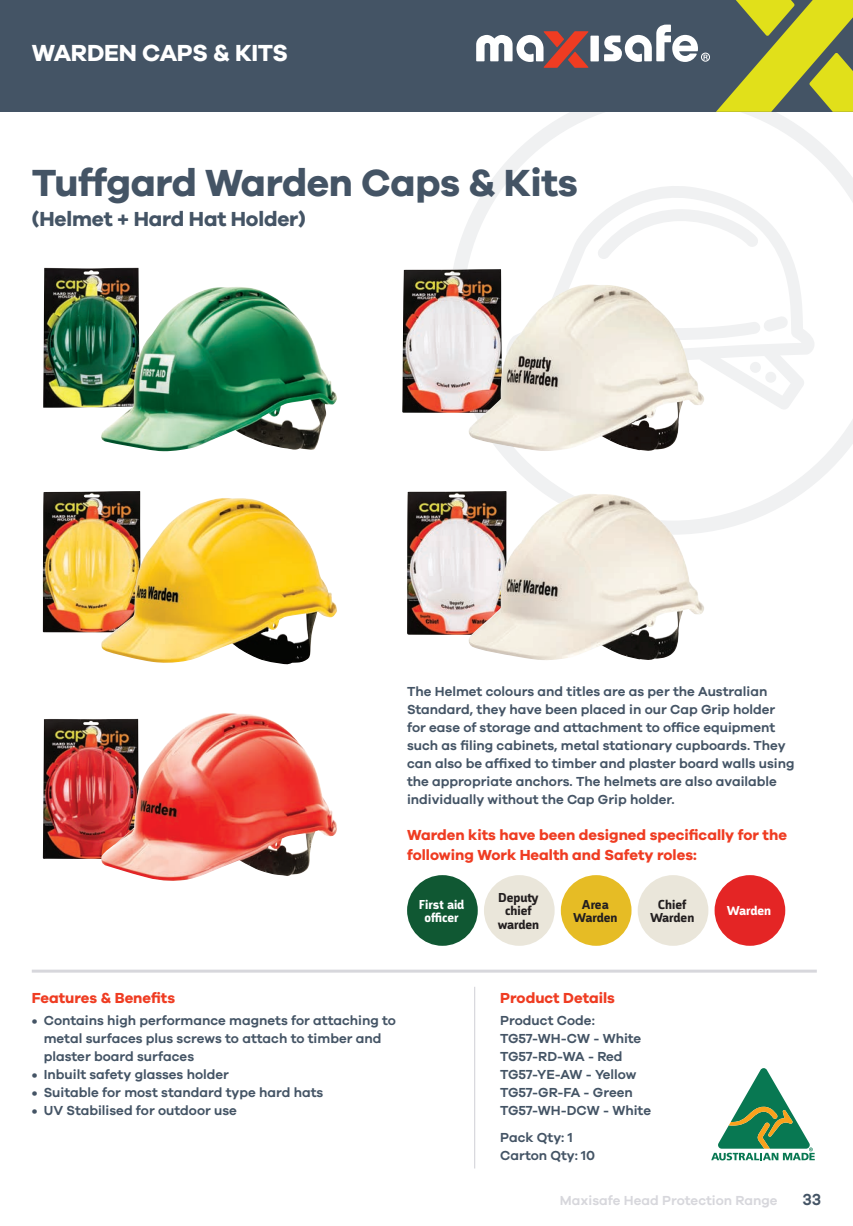
<style>
.page{position:relative;width:853px;height:1226px;background:#fff}
.page>*{position:absolute;margin:0;border:0;box-sizing:border-box;transform-origin:0 0}
.t1{font:700 39px "Galano Grotesque";letter-spacing:-.01em;color:#445465}
.t2{font:700 24px "Galano Grotesque";letter-spacing:-.01em;color:#fff}
.t3{font:700 21px "Galano Grotesque";letter-spacing:-.01em;color:#445465}
.t4{font:600 16.5px "Galano Grotesque";color:#445465}
.t5{font:700 15px/19.5px "Galano Grotesque";color:#ef3c22}
.t6{font:600 13.5px/18px "Galano Grotesque";color:#445465}
.t7{font:600 13.5px "Galano Grotesque";color:#d7d7dc}
.t8{font:700 13.35px/13.4px "Argumentum";color:#231f20;text-align:center}
.t9{font:700 13.35px/13.4px "Argumentum";color:#fff;text-align:center}
</style>
<div class="page">
<hr style="left:32px;top:970px;width:785px;height:3px;background:#d7d7dc">
<hr style="left:474px;top:987px;width:1px;height:182px;background:#d7d7dc">
<svg style="left:453px;top:112px;width:400px;height:420px"></svg>
<div style="left:0;top:0;width:853px;height:112px;background:#445465"></div>
<svg style="left:711px;top:1068px;width:104px;height:93px"></svg>
<div style="left:407px;top:875px;width:71px;height:71px;background:#105833;border-radius:50%"></div>
<div style="left:484px;top:875px;width:71px;height:71px;background:#eae6da;border-radius:50%"></div>
<div style="left:561px;top:875px;width:70px;height:71px;background:#e6bc25;border-radius:50%"></div>
<div style="left:638px;top:875px;width:70px;height:71px;background:#eae6da;border-radius:50%"></div>
<div style="left:714px;top:875px;width:71px;height:71px;background:#e42525;border-radius:50%"></div>
<img style="left:43px;top:719px;width:57px;height:140px">
<img style="left:100px;top:713px;width:237px;height:168px">
<img style="left:402px;top:269px;width:100px;height:144px">
<img style="left:468px;top:284px;width:236px;height:168px">
<img style="left:407px;top:491px;width:100px;height:144px">
<img style="left:467px;top:493px;width:237px;height:167px">
<img style="left:43px;top:268px;width:96px;height:140px">
<img style="left:101px;top:287px;width:236px;height:164px">
<img style="left:43px;top:491px;width:98px;height:141px">
<img style="left:101px;top:497px;width:236px;height:167px">
<svg style="left:476px;top:0;width:377px;height:112px"></svg>
<h2 class="t2" style="left:32px;top:38px;width:258px">WARDEN CAPS &amp; KITS</h2>
<h1 class="t1" style="left:32px;top:159px;width:548px">Tuffgard Warden Caps &amp; Kits</h1>
<h3 class="t3" style="left:32px;top:205px;width:275px">(Helmet + Hard Hat Holder)</h3>
<p class="t6" style="left:407px;top:682px;width:389px">The Helmet colours and titles are as per the Australian Standard, they have been placed in our Cap Grip holder for ease of storage and attachment to office equipment such as filing cabinets, metal stationary cupboards. They can also be affixed to timber and plaster board walls using the appropriate anchors. The helmets are also available individually without the Cap Grip holder.</p>
<p class="t5" style="left:407px;top:825px;width:381px">Warden kits have been designed specifically for the following Work Health and Safety roles:</p>
<p class="t9" style="left:419px;top:898px;width:47px">First aid officer</p>
<p class="t8" style="left:498px;top:891px;width:43px">Deputy chief warden</p>
<p class="t8" style="left:573px;top:898px;width:46px">Area<br>Warden</p>
<p class="t8" style="left:650px;top:898px;width:46px">Chief<br>Warden</p>
<p class="t9" style="left:727px;top:905px;width:46px">Warden</p>
<p class="t5" style="left:32px;top:988px;width:145px">Features &amp; Benefits</p>
<p class="t6" style="left:44px;top:1011px;width:354px;text-indent:-12px">• Contains high performance magnets for attaching to metal surfaces plus screws to attach to timber and plaster board surfaces</p>
<p class="t6" style="left:32px;top:1065px;width:199px">• Inbuilt safety glasses holder</p>
<p class="t6" style="left:32px;top:1083px;width:293px">• Suitable for most standard type hard hats</p>
<p class="t6" style="left:32px;top:1101px;width:207px">• UV Stabilised for outdoor use</p>
<p class="t5" style="left:500px;top:988px;width:116px">Product Details</p>
<p class="t6" style="left:500px;top:1011px;width:152px">Product Code:<br>TG57-WH-CW - White<br>TG57-RD-WA - Red<br>TG57-YE-AW - Yellow<br>TG57-GR-FA - Green<br>TG57-WH-DCW - White</p>
<p class="t6" style="left:500px;top:1128px;width:97px">Pack Qty: 1<br>Carton Qty: 10</p>
<p class="t7" style="left:560px;top:1192px;width:219px">Maxisafe Head Protection Range</p>
<p class="t4" style="left:802px;top:1190px;width:20px">33</p>
</div>
